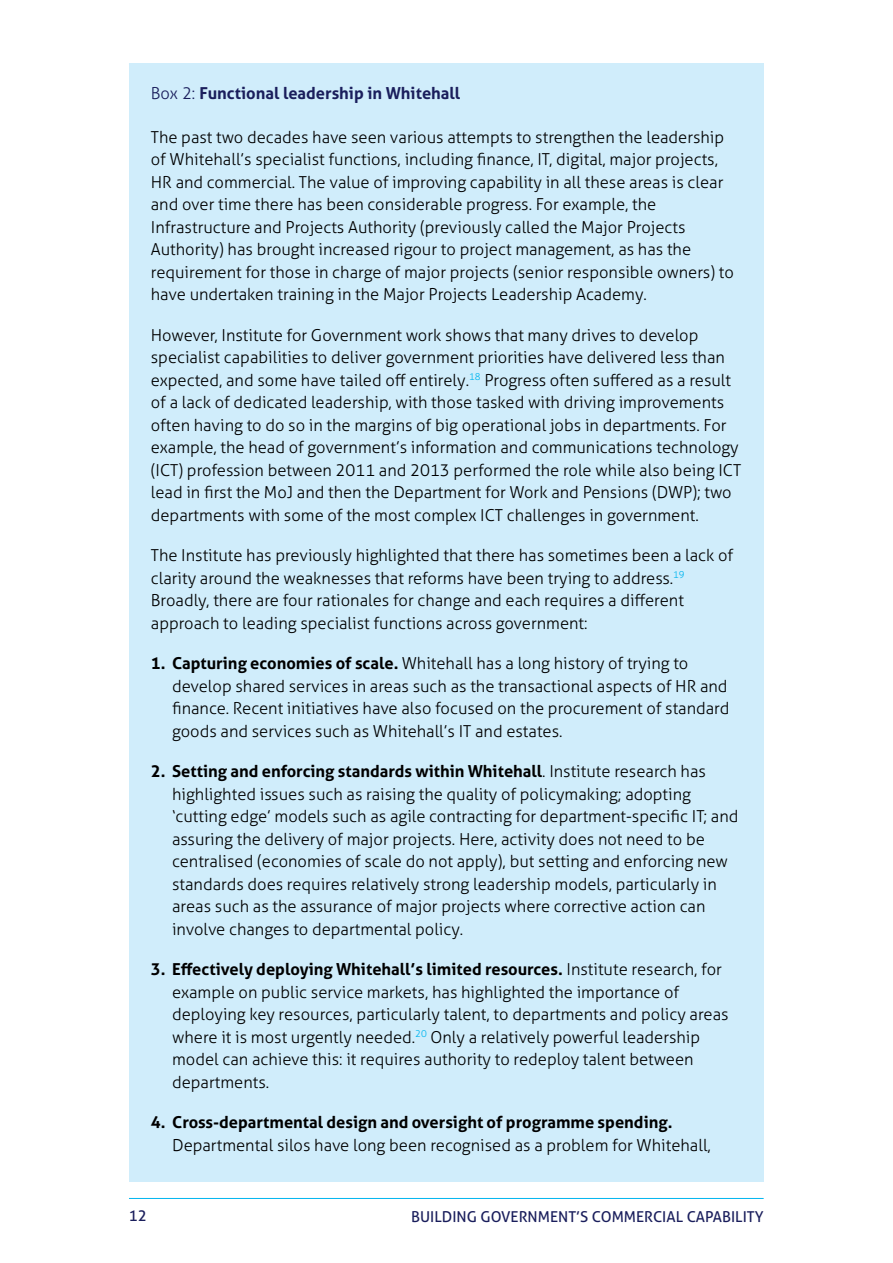
<style>
.page{position:relative;width:893px;height:1263px;background:#fff}
.page>*{position:absolute;margin:0;border:0;box-sizing:border-box;transform-origin:0 0}
.t1{font:300 16.5px/22.5px "Aller";color:#000}
.t2{font:700 16.5px "Aller";color:#000}
.t3{font:700 16.5px "Aller";color:#1a1e5c}
.t4{font:15px "Aller";color:#1a1e5c}
.s1{font-weight:300}
.s2{font-weight:700}
</style>
<div class="page">
<hr style="left:129px;top:1198px;width:635px;height:1px;background:#00b5ef">
<div style="left:129px;top:64px;width:635px;height:1118px;background:#d0edfb"></div>
<p class="t3" style="left:151px;top:83px;width:311px"><span class="s1">Box 2:</span> Functional leadership in Whitehall</p>
<p class="t1" style="left:151px;top:125px;width:585px">The past two decades have seen various attempts to strengthen the leadership of Whitehall’s specialist functions, including finance, IT, digital, major projects, HR and commercial. The value of improving capability in all these areas is clear and over time there has been considerable progress. For example, the Infrastructure and Projects Authority (previously called the Major Projects Authority) has brought increased rigour to project management, as has the requirement for those in charge of major projects (senior responsible owners) to have undertaken training in the Major Projects Leadership Academy.</p>
<p class="t1" style="left:151px;top:324px;width:592px">However, Institute for Government work shows that many drives to develop specialist capabilities to deliver government priorities have delivered less than expected, and some have tailed off entirely.<sup>18</sup> Progress often suffered as a result of a lack of dedicated leadership, with those tasked with driving improvements often having to do so in the margins of big operational jobs in departments. For example, the head of government’s information and communications technology (ICT) profession between 2011 and 2013 performed the role while also being ICT lead in first the MoJ and then the Department for Work and Pensions (DWP); two departments with some of the most complex ICT challenges in government.</p>
<p class="t1" style="left:151px;top:544px;width:584px">The Institute has previously highlighted that there has sometimes been a lack of clarity around the weaknesses that reforms have been trying to address.<sup>19<br></sup>Broadly, there are four rationales for change and each requires a different approach to leading specialist functions across government:</p>
<p class="t1" style="left:172px;top:652px;width:559px;text-indent:-21px"><span class="s2">1. Capturing economies of scale.</span> Whitehall has a long history of trying to develop shared services in areas such as the transactional aspects of HR and finance. Recent initiatives have also focused on the procurement of standard goods and services such as Whitehall’s IT and estates.</p>
<p class="t1" style="left:172px;top:760px;width:568px;text-indent:-21px"><span class="s2">2. Setting and enforcing standards within Whitehall</span>. Institute research has highlighted issues such as raising the quality of policymaking; adopting ‘cutting edge’ models such as agile contracting for department-specific IT; and assuring the delivery of major projects. Here, activity does not need to be centralised (economies of scale do not apply), but setting and enforcing new standards does requires relatively strong leadership models, particularly in areas such as the assurance of major projects where corrective action can involve changes to departmental policy.</p>
<p class="t1" style="left:172px;top:958px;width:558px;text-indent:-21px"><span class="s2">3. Effectively deploying Whitehall’s limited resources.</span> Institute research, for example on public service markets, has highlighted the importance of deploying key resources, particularly talent, to departments and policy areas where it is most urgently needed.<sup>20</sup> Only a relatively powerful leadership model can achieve this: it requires authority to redeploy talent between departments.</p>
<p class="t2" style="left:151px;top:1112px;width:523px">4. Cross-departmental design and oversight of programme spending.</p>
<p class="t1" style="left:172px;top:1133px;width:540px">Departmental silos have long been recognised as a problem for Whitehall,</p>
<p class="t4" style="left:129px;top:1206px;width:19px">12</p>
<p class="t4" style="left:411px;top:1207px;width:354px">BUILDING GOVERNMENT’S COMMERCIAL CAPABILITY</p>
</div>
